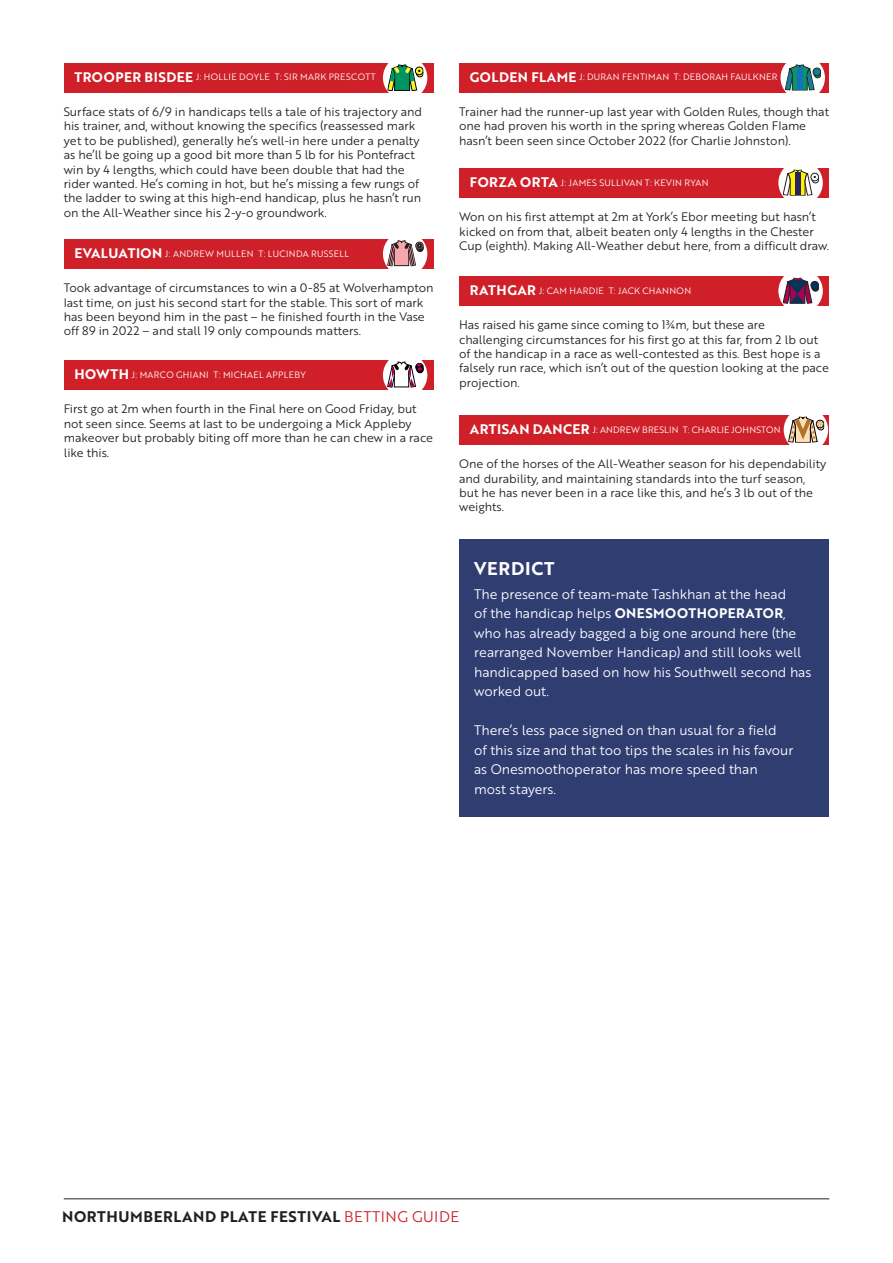
<style>
.page{position:relative;width:893px;height:1263px;background:#fff}
.page>*{position:absolute;margin:0;border:0;box-sizing:border-box;transform-origin:0 0}
.t1{font:18px "Brother 1816 Bold";letter-spacing:.04em;color:#fff}
.t2{font:15px "Brother 1816 Bold";letter-spacing:.04em;color:#231f20}
.BODY_10_12{font:13.5px/19.5px "Brother 1816 Book";letter-spacing:-.005em;color:#fff}
.BODY_8_on_9_6{font:12px/14.4px "Brother 1816 Book";letter-spacing:-.005em;color:#231f20}
.t3{font:9px "Brother 1816 Book";letter-spacing:.04em;color:#fff}
.t4{font:9px "Brother 1816 Book";letter-spacing:.02em;color:#fff}
.s1{font-family:"Brother 1816 Bold";font-size:13.5px}
.s2{font-family:"Brother 1816 Bold"}
.s3{font-family:"Brother 1816 Book";color:#cf2029}
</style>
<div class="page">
<div style="left:459px;top:539px;width:370px;height:277px;background:#303d71"></div>
<div style="left:64px;top:63px;width:370px;height:30px;background:#cf2029"></div>
<div style="left:64px;top:239px;width:370px;height:30px;background:#cf2029"></div>
<div style="left:64px;top:360px;width:370px;height:30px;background:#cf2029"></div>
<div style="left:459px;top:63px;width:370px;height:30px;background:#cf2029"></div>
<div style="left:459px;top:168px;width:370px;height:30px;background:#cf2029"></div>
<div style="left:459px;top:276px;width:370px;height:30px;background:#cf2029"></div>
<div style="left:459px;top:415px;width:370px;height:30px;background:#cf2029"></div>
<div style="left:383px;top:56px;width:44px;height:44px;background:#fff;border-radius:50%"></div>
<svg style="left:387px;top:64px;width:36px;height:27px"></svg>
<div style="left:383px;top:232px;width:44px;height:44px;background:#fff;border-radius:50%"></div>
<svg style="left:387px;top:240px;width:37px;height:29px"></svg>
<div style="left:383px;top:353px;width:44px;height:44px;background:#fff;border-radius:50%"></div>
<svg style="left:387px;top:362px;width:37px;height:28px"></svg>
<div style="left:780px;top:56px;width:45px;height:44px;background:#fff;border-radius:50%"></div>
<svg style="left:785px;top:64px;width:36px;height:27px"></svg>
<div style="left:778px;top:161px;width:45px;height:44px;background:#fff;border-radius:50%"></div>
<svg style="left:783px;top:170px;width:36px;height:26px"></svg>
<div style="left:778px;top:269px;width:45px;height:44px;background:#fff;border-radius:50%"></div>
<svg style="left:783px;top:278px;width:36px;height:26px"></svg>
<div style="left:784px;top:408px;width:44px;height:44px;background:#fff;border-radius:50%"></div>
<svg style="left:788px;top:417px;width:36px;height:26px"></svg>
<hr style="left:64px;top:1198px;width:765px;height:1px;background:#231f20">
<p class="t3" style="left:74px;top:71px;width:303px"><span class="s1">TROOPER BISDEE</span> J: HOLLIE DOYLE T: SIR MARK PRESCOTT</p>
<p class="BODY_8_on_9_6" style="left:64px;top:104px;width:360px">Surface stats of 6/9 in handicaps tells a tale of his trajectory and his trainer, and, without knowing the specifics (reassessed mark yet to be published), generally he’s well-in here under a penalty as he’ll be going up a good bit more than 5 lb for his Pontefract win by 4 lengths, which could have been double that had the rider wanted. He’s coming in hot, but he’s missing a few rungs of the ladder to swing at this high-end handicap, plus he hasn’t run on the All-Weather since his 2-y-o groundwork.</p>
<p class="t3" style="left:74px;top:247px;width:276px"><span class="s1">EVALUATION</span> J: ANDREW MULLEN T: LUCINDA RUSSELL</p>
<p class="BODY_8_on_9_6" style="left:64px;top:280px;width:371px">Took advantage of circumstances to win a 0-85 at Wolverhampton last time, on just his second start for the stable. This sort of mark has been beyond him in the past – he finished fourth in the Vase off 89 in 2022 – and stall 19 only compounds matters.</p>
<p class="t3" style="left:74px;top:368px;width:233px"><span class="s1">HOWTH</span> J: MARCO GHIANI T: MICHAEL APPLEBY</p>
<p class="BODY_8_on_9_6" style="left:64px;top:401px;width:371px">First go at 2m when fourth in the Final here on Good Friday, but not seen since. Seems at last to be undergoing a Mick Appleby makeover but probably biting off more than he can chew in a race like this.</p>
<p class="t3" style="left:470px;top:71px;width:309px"><span class="s1">GOLDEN FLAME</span> J: DURAN FENTIMAN T: DEBORAH FAULKNER</p>
<p class="BODY_8_on_9_6" style="left:459px;top:104px;width:371px">Trainer had the runner-up last year with Golden Rules, though that one had proven his worth in the spring whereas Golden Flame hasn’t been seen since October 2022 (for Charlie Johnston).</p>
<p class="t3" style="left:470px;top:176px;width:240px"><span class="s1">FORZA ORTA</span> J: JAMES SULLIVAN T: KEVIN RYAN</p>
<p class="BODY_8_on_9_6" style="left:459px;top:209px;width:371px">Won on his first attempt at 2m at York’s Ebor meeting but hasn’t kicked on from that, albeit beaten only 4 lengths in the Chester<br>Cup (eighth). Making All-Weather debut here, from a difficult draw.</p>
<p class="t3" style="left:470px;top:284px;width:223px"><span class="s1">RATHGAR</span> J: CAM HARDIE T: JACK CHANNON</p>
<p class="BODY_8_on_9_6" style="left:459px;top:317px;width:371px">Has raised his game since coming to 1¾m, but these are challenging circumstances for his first go at this far, from 2 lb out of the handicap in a race as well-contested as this. Best hope is a falsely run race, which isn’t out of the question looking at the pace projection.</p>
<p class="t4" style="left:470px;top:423px;width:312px"><span class="s1">ARTISAN DANCER</span> J: ANDREW BRESLIN T: CHARLIE JOHNSTON</p>
<p class="BODY_8_on_9_6" style="left:459px;top:456px;width:369px">One of the horses of the All-Weather season for his dependability and durability, and maintaining standards into the turf season, but he has never been in a race like this, and he’s 3 lb out of the weights.</p>
<p class="t1" style="left:474px;top:555px;width:82px">VERDICT</p>
<p class="BODY_10_12" style="left:474px;top:583px;width:339px">The presence of team-mate Tashkhan at the head<br>of the handicap helps <span class="s2">ONESMOOTHOPERATOR</span>, who has already bagged a big one around here (the rearranged November Handicap) and still looks well handicapped based on how his Southwell second has worked out.</p>
<p class="BODY_10_12" style="left:474px;top:720px;width:321px">There’s less pace signed on than usual for a field<br>of this size and that too tips the scales in his favour as Onesmoothoperator has more speed than<br>most stayers.</p>
<p class="t2" style="left:62px;top:1205px;width:399px">NORTHUMBERLAND PLATE FESTIVAL <span class="s3">BETTING GUIDE</span></p>
</div>
